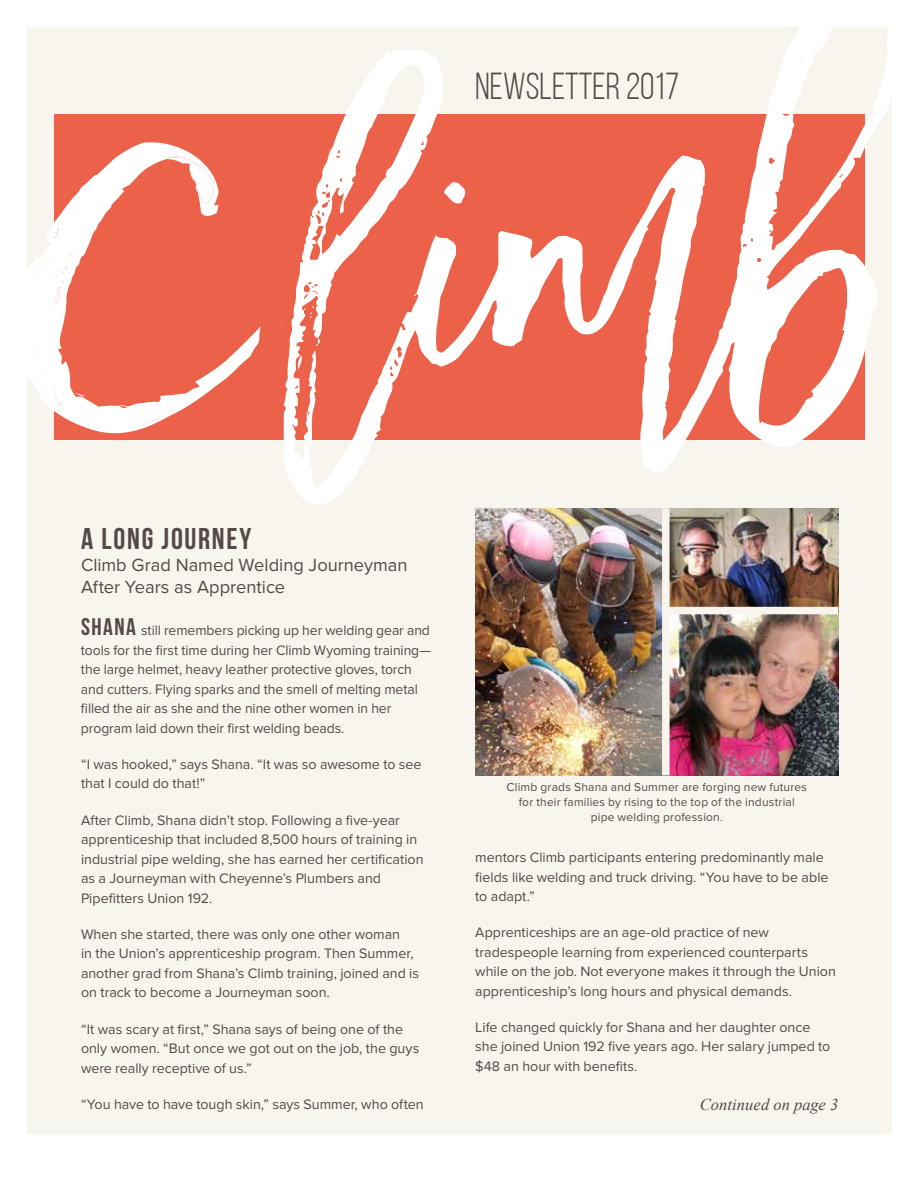
<style>
.page{position:relative;width:918px;height:1188px;background:#fff}
.page>*{position:absolute;margin:0;border:0;box-sizing:border-box;transform-origin:0 0}
.t1{font:37.5px "Bebas Neue";color:#544947}
.t2{font:700 30px "Bebas Neue";letter-spacing:.055em;color:#544947}
.t3{font:18.3px/21.9px "Proxima Nova";color:#544947}
.t4{font:italic 16.5px "Times New Roman";color:#544947}
.t5{font:14.25px/19.5px "Proxima Nova";color:#544947}
.t6{font:12px/15px "Proxima Nova";letter-spacing:.015em;color:#544947;text-align:center}
.s1{font-family:"Bebas Neue";font-weight:700;font-size:24px}
</style>
<div class="page">
<div style="left:27px;top:27px;width:864px;height:1107px;background:#f8f5ef"></div>
<div style="left:54px;top:114px;width:810px;height:325px;background:#ec6149"></div>
<img style="left:475px;top:508px;width:363px;height:267px">
<div style="left:662px;top:508px;width:8px;height:267px;background:#f8f5ef"></div>
<div style="left:662px;top:607px;width:176px;height:7px;background:#f8f5ef"></div>
<svg style="left:283px;top:27px;width:609px;height:480px"></svg>
<svg style="left:297px;top:356px;width:7px;height:14px"></svg>
<svg style="left:316px;top:338px;width:5px;height:8px"></svg>
<svg style="left:304px;top:306px;width:10px;height:12px"></svg>
<svg style="left:444px;top:181px;width:22px;height:25px"></svg>
<svg style="left:52px;top:142px;width:209px;height:292px"></svg>
<svg style="left:161px;top:156px;width:53px;height:48px"></svg>
<svg style="left:27px;top:228px;width:229px;height:201px"></svg>
<h1 class="t1" style="left:475px;top:65px;width:205px">NEWSLETTER 2017</h1>
<h2 class="t2" style="left:81px;top:527px;width:172px">A LONG JOURNEY</h2>
<p class="t3" style="left:81px;top:555px;width:328px">Climb Grad Named Welding Journeyman<br>After Years as Apprentice</p>
<p class="t5" style="left:81px;top:621px;width:352px"><span class="s1">SHANA</span> still remembers picking up her welding gear and tools for the first time during her Climb Wyoming training— the large helmet, heavy leather protective gloves, torch and cutters. Flying sparks and the smell of melting metal filled the air as she and the nine other women in her program laid down their first welding beads.</p>
<p class="t5" style="left:81px;top:755px;width:342px">“I was hooked,” says Shana. “It was so awesome to see that I could do that!”</p>
<p class="t5" style="left:81px;top:811px;width:344px">After Climb, Shana didn’t stop. Following a five-year apprenticeship that included 8,500 hours of training in industrial pipe welding, she has earned her certification as a Journeyman with Cheyenne’s Plumbers and Pipefitters Union 192.</p>
<p class="t5" style="left:81px;top:925px;width:340px">When she started, there was only one other woman<br>in the Union’s apprenticeship program. Then Summer, another grad from Shana’s Climb training, joined and is on track to become a Journeyman soon.</p>
<p class="t5" style="left:81px;top:1020px;width:340px">“It was scary at first,” Shana says of being one of the only women. “But once we got out on the job, the guys were really receptive of us.”</p>
<p class="t5" style="left:81px;top:1095px;width:344px">“You have to have tough skin,” says Summer, who often</p>
<p class="t6" style="left:507px;top:781px;width:302px">Climb grads Shana and Summer are forging new futures for their families by rising to the top of the industrial pipe welding profession.</p>
<p class="t5" style="left:475px;top:848px;width:355px">mentors Climb participants entering predominantly male fields like welding and truck driving. “You have to be able to adapt.”</p>
<p class="t5" style="left:475px;top:923px;width:362px">Apprenticeships are an age-old practice of new tradespeople learning from experienced counterparts while on the job. Not everyone makes it through the Union apprenticeship’s long hours and physical demands.</p>
<p class="t5" style="left:475px;top:1018px;width:357px">Life changed quickly for Shana and her daughter once she joined Union 192 five years ago. Her salary jumped to $48 an hour with benefits.</p>
<p class="t4" style="left:700px;top:1099px;width:140px">Continued on page 3</p>
</div>
